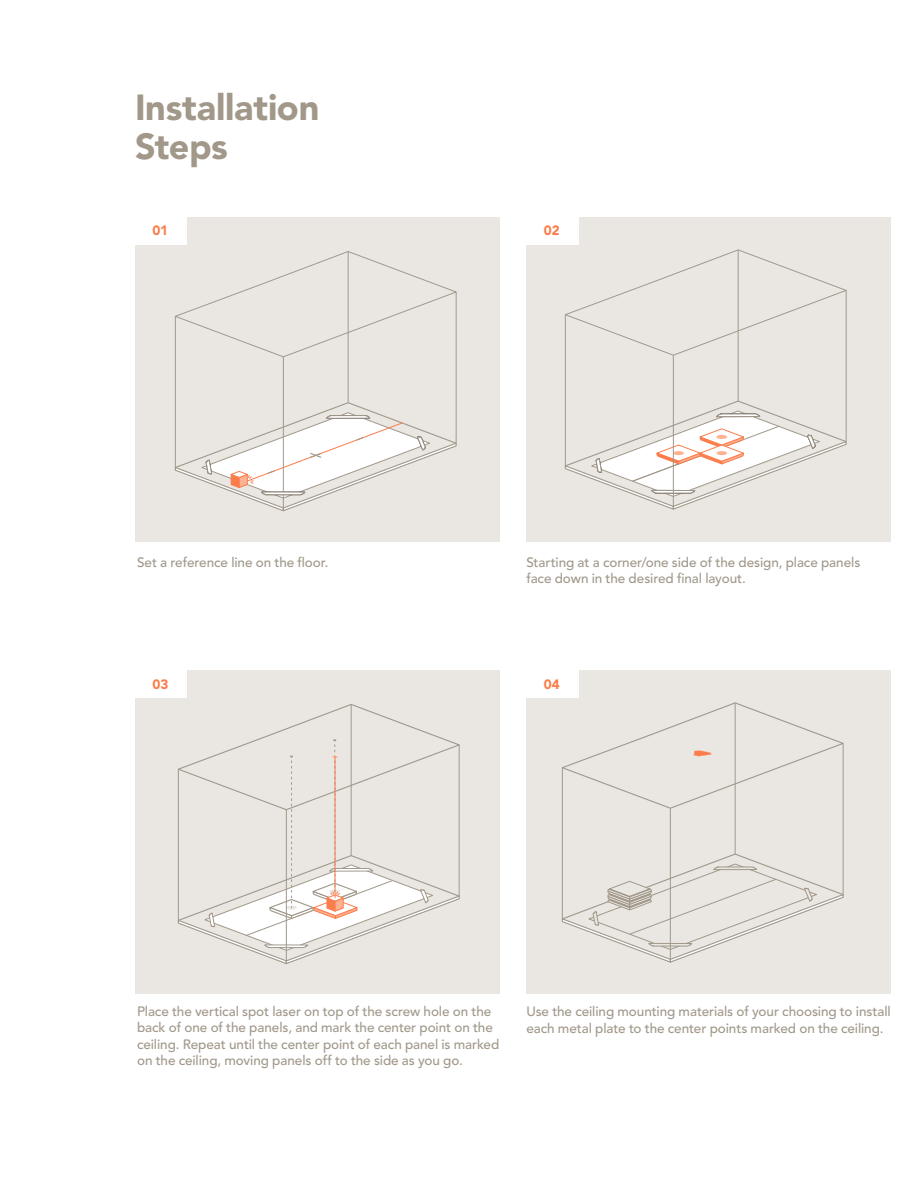
<style>
.page{position:relative;width:918px;height:1188px;background:#fff}
.page>*{position:absolute;margin:0;border:0;box-sizing:border-box;transform-origin:0 0}
.Heavy_body_copy{font:900 36px/39px "Avenir";letter-spacing:-.01em;color:#a1988a}
.t1{font:500 13.5px/16.5px "Avenir";letter-spacing:-.005em;color:#a1988a}
.t2{font:900 13.5px "Avenir";letter-spacing:-.005em;color:#fb7d4c}
</style>
<div class="page">
<div style="left:135px;top:670px;width:365px;height:324px;background:#eae7e3"></div>
<svg style="left:177px;top:704px;width:283px;height:261px"></svg>
<div style="left:526px;top:671px;width:365px;height:323px;background:#eae7e3"></div>
<hr style="left:562px;top:768px;width:1px;height:151px;background:#a1988a">
<hr style="left:843px;top:743px;width:1px;height:152px;background:#a1988a">
<hr style="left:735px;top:703px;width:1px;height:151px;background:#a1988a">
<hr style="left:670px;top:808px;width:1px;height:151px;background:#a1988a">
<svg style="left:561px;top:853px;width:283px;height:110px"></svg>
<svg style="left:561px;top:703px;width:283px;height:106px"></svg>
<div style="left:133px;top:670px;width:54px;height:28px;background:#fff"></div>
<div style="left:525px;top:670px;width:54px;height:28px;background:#fff"></div>
<div style="left:135px;top:218px;width:365px;height:324px;background:#eae7e3"></div>
<hr style="left:175px;top:316px;width:1px;height:152px;background:#a1988a">
<hr style="left:456px;top:292px;width:1px;height:151px;background:#a1988a">
<hr style="left:348px;top:252px;width:1px;height:151px;background:#a1988a">
<svg style="left:175px;top:252px;width:282px;height:105px"></svg>
<hr style="left:283px;top:357px;width:1px;height:151px;background:#a1988a">
<svg style="left:174px;top:402px;width:283px;height:110px"></svg>
<div style="left:526px;top:218px;width:365px;height:324px;background:#eae7e3"></div>
<hr style="left:565px;top:315px;width:1px;height:151px;background:#a1988a">
<hr style="left:846px;top:290px;width:1px;height:152px;background:#a1988a">
<hr style="left:738px;top:250px;width:1px;height:151px;background:#a1988a">
<svg style="left:565px;top:250px;width:282px;height:106px"></svg>
<svg style="left:564px;top:400px;width:283px;height:110px"></svg>
<svg style="left:716px;top:451px;width:11px;height:4px"></svg>
<hr style="left:673px;top:355px;width:1px;height:151px;background:#a1988a">
<div style="left:133px;top:216px;width:54px;height:28px;background:#fff"></div>
<div style="left:525px;top:216px;width:54px;height:28px;background:#fff"></div>
<p class="Heavy_body_copy" style="left:135px;top:88px;width:186px">Installation<br>Steps</p>
<p class="t2" style="left:153px;top:222px;width:17px">01</p>
<p class="t2" style="left:544px;top:222px;width:17px">02</p>
<p class="t1" style="left:137px;top:554px;width:193px">Set a reference line on the floor.</p>
<p class="t1" style="left:526px;top:554px;width:335px">Starting at a corner/one side of the design, place panels face down in the desired final layout.</p>
<p class="t2" style="left:152px;top:676px;width:17px">03</p>
<p class="t2" style="left:544px;top:676px;width:18px">04</p>
<p class="t1" style="left:137px;top:1003px;width:364px">Place the vertical spot laser on top of the screw hole on the back of one of the panels, and mark the center point on the ceiling. Repeat until the center point of each panel is marked on the ceiling, moving panels off to the side as you go.</p>
<p class="t1" style="left:526px;top:1004px;width:366px">Use the ceiling mounting materials of your choosing to install</p>
<p class="t1" style="left:526px;top:1020px;width:359px">each metal plate to the center points marked on the ceiling.</p>
</div>
